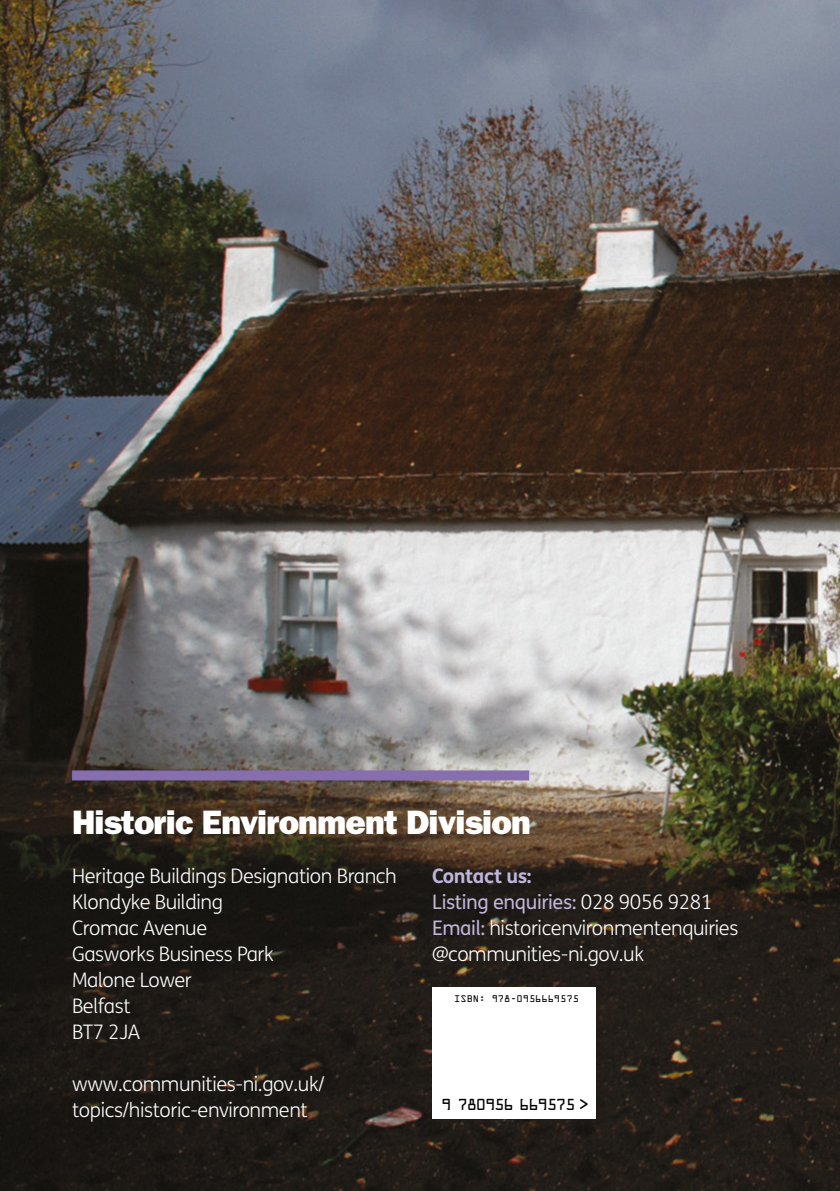
<style>
.page{position:relative;width:840px;height:1191px;background:#fff}
.page>*{position:absolute;margin:0;border:0;box-sizing:border-box;transform-origin:0 0}
.t1{font:34px "ITC Franklin Gothic Std Hvy";letter-spacing:-.025em;color:#fff}
.t2{font:300 20px/26px "FS Me";letter-spacing:-.02em;color:#fff}
.t3{font:20px "FS Me";letter-spacing:-.02em;color:#c1b6da}
.t4{font:700 20px "FS Me";letter-spacing:-.02em;color:#c1b6da}
.t5{font:14.4px "OCRA Std";letter-spacing:-.08em;color:#000}
.t6{font:8.6px "OCRA Std";color:#000}
.s1{font-weight:300;color:#fff}
.s2{font-weight:400;color:#c1b6da}
</style>
<div class="page">
<img style="left:0;top:0;width:839px;height:1191px">
<div style="left:72px;top:770px;width:457px;height:10px;background:#866eaf"></div>
<div style="left:432px;top:987px;width:163px;height:132px;background:#fff"></div>
<p class="t1" style="left:72px;top:802px;width:460px">Historic Environment Division</p>
<p class="t2" style="left:72px;top:862px;width:326px">Heritage Buildings Designation Branch</p>
<p class="t4" style="left:432px;top:860px;width:101px">Contact us:</p>
<p class="t2" style="left:72px;top:888px;width:152px">Klondyke Building</p>
<p class="t3" style="left:432px;top:888px;width:282px">Listing enquiries: <span class="s1">028 9056 9281</span></p>
<p class="t2" style="left:72px;top:914px;width:137px">Cromac Avenue</p>
<p class="t2" style="left:432px;top:914px;width:307px"><span class="s2">Email:</span> historicenvironmentenquiries</p>
<p class="t2" style="left:72px;top:940px;width:203px">Gasworks Business Park</p>
<p class="t2" style="left:432px;top:940px;width:213px">@communities-ni.gov.uk</p>
<p class="t2" style="left:72px;top:966px;width:121px">Malone Lower</p>
<p class="t6" style="left:454px;top:995px;width:126px">ISBN: 978-0956669575</p>
<p class="t2" style="left:72px;top:992px;width:70px">Belfast<br>BT7 2JA</p>
<p class="t2" style="left:72px;top:1070px;width:254px">www.communities-ni.gov.uk/</p>
<p class="t2" style="left:72px;top:1096px;width:237px">topics/historic-environment</p>
<p class="t5" style="left:441px;top:1098px;width:149px">9 780956 669575 &gt;</p>
</div>
